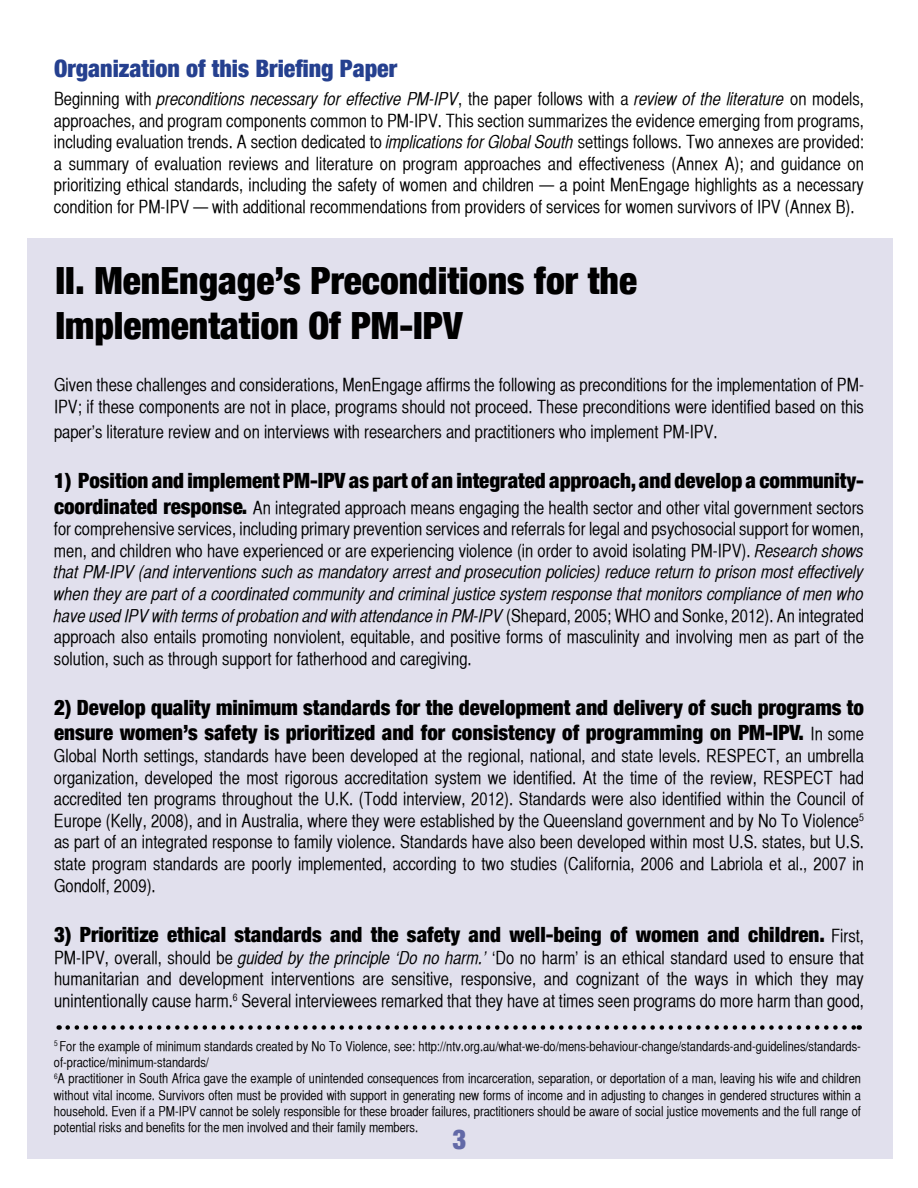
<style>
.page{position:relative;width:918px;height:1188px;background:#fff}
.page>*{position:absolute;margin:0;border:0;box-sizing:border-box;transform-origin:0 0}
.t1{font:900 condensed 37.5px/45px "Helvetica Neue";color:#000}
.t2{font:900 condensed 27px "Helvetica Neue";color:#6269a7}
.t3{font:900 condensed 24px "Helvetica Neue";color:#25408f}
.t4{font:900 condensed 21px/25.2px "Helvetica Neue";color:#000}
.t5{font:18px/21.6px "Helvetica CY Plain";color:#000;text-align:justify}
.t6{font:18px/21.6px "Helvetica CY Oblique";color:#000;text-align:justify}
.t7{font:13.5px/16.2px "Helvetica CY Plain";color:#000;text-align:justify}
.s1{font-family:"Helvetica CY Plain"}
.s2{font-family:"Helvetica CY Oblique"}
.s3{font-family:"Helvetica Neue";font-weight:900;font-stretch:condensed;font-size:21px}
.s4{font-family:"Helvetica CY Plain";font-weight:400;font-stretch:normal;font-size:18px}
</style>
<div class="page">
<div style="left:27px;top:239px;width:865px;height:920px;background:#e1e0ed"></div>
<svg style="left:56px;top:1025px;width:806px;height:5px"></svg>
<h3 class="t3" style="left:54px;top:48px;width:345px">Organization of this Briefing Paper</h3>
<p class="t6" style="left:54px;top:88px;width:811px"><span class="s1">Beginning with</span> preconditions necessary for effective PM-IPV<span class="s1">, the paper follows with a</span> review of the literature <span class="s1">on models,</span></p>
<p class="t5" style="left:54px;top:109px;width:811px">approaches, and program components common to PM-IPV. This section summarizes the evidence emerging from programs, including evaluation trends. A section dedicated to <span class="s2">implications for Global South</span> settings follows. Two annexes are provided: a summary of evaluation reviews and literature on program approaches and effectiveness (Annex A); and guidance on prioritizing ethical standards, including the safety of women and children — a point MenEngage highlights as a necessary condition for PM-IPV — with additional recommendations from providers of services for women survivors of IPV (Annex B).</p>
<h1 class="t1" style="left:56px;top:256px;width:583px">II. MenEngage’s Preconditions for the<br>Implementation Of PM-IPV</h1>
<p class="t5" style="left:54px;top:374px;width:812px">Given these challenges and considerations, MenEngage affirms the following as preconditions for the implementation of PM-<br>IPV; if these components are not in place, programs should not proceed. These preconditions were identified based on this</p>
<p class="t5" style="left:54px;top:421px;width:665px">paper’s literature review and on interviews with researchers and practitioners who implement PM-IPV.</p>
<p class="t4" style="left:54px;top:467px;width:812px">1) Position and implement PM-IPV as part of an integrated approach, and develop a community-</p>
<p class="t5" style="left:54px;top:496px;width:812px"><span class="s3">coordinated response.</span> An integrated approach means engaging the health sector and other vital government sectors for comprehensive services, including primary prevention services and referrals for legal and psychosocial support for women, men, and children who have experienced or are experiencing violence (in order to avoid isolating PM-IPV). <span class="s2">Research shows</span></p>
<p class="t6" style="left:54px;top:561px;width:812px">that PM-IPV (and interventions such as mandatory arrest and prosecution policies) reduce return to prison most effectively when they are part of a coordinated community and criminal justice system response that monitors compliance of men who have used IPV with terms of probation and with attendance in PM-IPV <span class="s1">(Shepard, 2005; WHO and Sonke, 2012). An integrated</span></p>
<p class="t5" style="left:54px;top:626px;width:811px">approach also entails promoting nonviolent, equitable, and positive forms of masculinity and involving men as part of the solution, such as through support for fatherhood and caregiving.</p>
<p class="t4" style="left:54px;top:694px;width:811px">2) Develop quality minimum standards for the development and delivery of such programs to ensure women’s safety is prioritized and for consistency of programming on PM-IPV. <span class="s4">In some</span></p>
<p class="t5" style="left:54px;top:745px;width:812px">Global North settings, standards have been developed at the regional, national, and state levels. RESPECT, an umbrella organization, developed the most rigorous accreditation system we identified. At the time of the review, RESPECT had accredited ten programs throughout the U.K. (Todd interview, 2012). Standards were also identified within the Council of Europe (Kelly, 2008), and in Australia, where they were established by the Queensland government and by No To Violence<sup>5 </sup>as part of an integrated response to family violence. Standards have also been developed within most U.S. states, but U.S. state program standards are poorly implemented, according to two studies (California, 2006 and Labriola et al., 2007 in Gondolf, 2009).</p>
<p class="t4" style="left:54px;top:921px;width:811px">3) Prioritize ethical standards and the safety and well-being of women and children. <span class="s4">First,</span></p>
<p class="t5" style="left:54px;top:946px;width:811px">PM-IPV, overall, should be <span class="s2">guided by the principle ‘Do no harm.’</span> ‘Do no harm’ is an ethical standard used to ensure that humanitarian and development interventions are sensitive, responsive, and cognizant of the ways in which they may unintentionally cause harm.<sup>6</sup> Several interviewees remarked that they have at times seen programs do more harm than good,</p>
<p class="t7" style="left:54px;top:1038px;width:808px;text-align:left"><sup>5</sup> For the example of minimum standards created by No To Violence, see: http://ntv.org.au/what-we-do/mens-behaviour-change/standards-and-guidelines/standards&shy;of-practice/minimum-standards/<br><sup>6</sup>A practitioner in South Africa gave the example of unintended consequences from incarceration, separation, or deportation of a man, leaving his wife and children without vital income. Survivors often must be provided with support in generating new forms of income and in adjusting to changes in gendered structures within a household. Even if a PM-IPV cannot be solely responsible for these broader failures, practitioners should be aware of social justice movements and the full range of potential risks and benefits for the men involved and their family members.</p>
<p class="t7" style="left:54px;top:1067px;width:811px"><sup>4</sup>In order to prepare this review, we interviewed organizations and individuals who would have insights into the challenges and complexities that arise in diverse settings.<br>Statistically, most men who are known to have used IPV are heterosexual men, so programming and research have focused on the violence committed by these men.<br>Further research and interventions are needed on women’s use of IPV, and among same-sex couples. We sought case study examples from diverse regions, but do not cover all programming worldwide.</p>
<h2 class="t2" style="left:453px;top:1117px;width:16px">3</h2>
</div>
